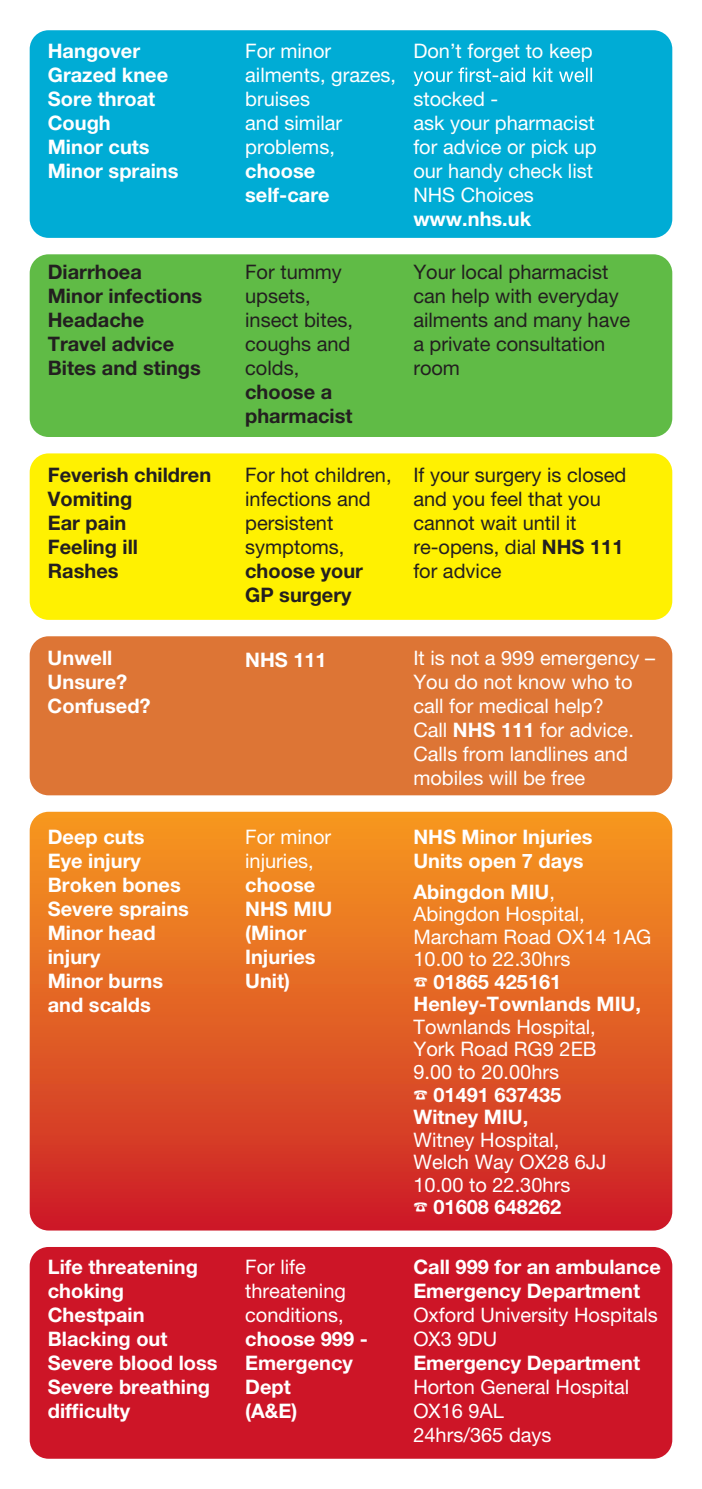
<style>
.page{position:relative;width:702px;height:1489px;background:#fff}
.page>*{position:absolute;margin:0;border:0;box-sizing:border-box;transform-origin:0 0}
.t1{font:20px/24px "Helvetica Neue LT Std";color:#fff}
.t2{font:700 20px/24px "Helvetica Neue LT Std";color:#fff}
.t3{font:20px/24px "Helvetica Neue LT Std";color:#231f20}
.t4{font:700 20px/24px "Helvetica Neue LT Std";color:#231f20}
.s1{font-weight:700}
</style>
<div class="page">
<div style="left:30px;top:30px;width:642px;height:208px;background:#00acd5;border-radius:19px"></div>
<svg style="left:413px;top:67px;width:179px;height:19px"></svg>
<div style="left:30px;top:254px;width:642px;height:183px;background:#60bb46;border-radius:19px"></div>
<div style="left:30px;top:453px;width:642px;height:167px;background:#fff101;border-radius:19px"></div>
<div style="left:30px;top:636px;width:642px;height:159px;background:#dd7535;border-radius:19px"></div>
<div style="left:30px;top:1246px;width:642px;height:212px;background:#cd1527;border-radius:19px"></div>
<svg style="left:30px;top:811px;width:642px;height:419px;background:#e15e24"></svg>
<p class="t2" style="left:48px;top:38px;width:132px">Hangover<br>Grazed knee<br>Sore throat<br>Cough<br>Minor cuts<br>Minor sprains</p>
<p class="t1" style="left:245px;top:38px;width:152px">For minor ailments, grazes, bruises<br>and similar problems,</p>
<p class="t2" style="left:245px;top:158px;width:86px">choose self-care</p>
<p class="t1" style="left:413px;top:38px;width:181px">Don’t forget to keep</p>
<p class="t1" style="left:413px;top:86px;width:185px">stocked -<br>ask your pharmacist for advice or pick up our handy check list<br>NHS Choices</p>
<p class="t2" style="left:413px;top:206px;width:119px">www.nhs.uk</p>
<p class="t4" style="left:48px;top:259px;width:156px">Diarrhoea<br>Minor infections<br>Headache<br>Travel advice<br>Bites and stings</p>
<p class="t3" style="left:413px;top:260px;width:218px">Your local pharmacist can help with everyday ailments and many have a private consultation room</p>
<p class="t3" style="left:245px;top:260px;width:109px">For tummy upsets, insect bites, coughs and colds,</p>
<p class="t4" style="left:245px;top:379px;width:109px">choose a pharmacist</p>
<p class="t4" style="left:48px;top:462px;width:165px">Feverish children<br>Vomiting<br>Ear pain<br>Feeling ill<br>Rashes</p>
<p class="t3" style="left:413px;top:462px;width:214px">If your surgery is closed and you feel that you cannot wait until it re-opens, dial <span class="s1">NHS 111 </span>for advice</p>
<p class="t3" style="left:245px;top:462px;width:148px">For hot children, infections and persistent symptoms,</p>
<p class="t4" style="left:245px;top:558px;width:119px">choose your<br>GP surgery</p>
<p class="t2" style="left:48px;top:645px;width:66px">Unwell</p>
<p class="t2" style="left:245px;top:647px;width:83px">NHS 111</p>
<p class="t2" style="left:48px;top:669px;width:104px">Unsure?<br>Confused?</p>
<p class="t2" style="left:48px;top:824px;width:143px">Deep cuts<br>Eye injury<br>Broken bones<br>Severe sprains<br>Minor head injury<br>Minor burns and scalds</p>
<p class="t1" style="left:245px;top:824px;width:87px">For minor injuries,</p>
<p class="t2" style="left:245px;top:872px;width:89px">choose<br>NHS MIU (Minor<br>Injuries<br>Unit)</p>
<p class="t2" style="left:48px;top:1254px;width:171px">Life threatening choking<br>Chestpain<br>Blacking out<br>Severe blood loss<br>Severe breathing difficulty</p>
<p class="t1" style="left:245px;top:1254px;width:102px">For life threatening conditions,</p>
<p class="t2" style="left:245px;top:1326px;width:124px">choose 999 -<br>Emergency<br>Dept<br>(A&amp;E)</p>
<p class="t1" style="left:413px;top:645px;width:243px">It is not a 999 emergency –<br>You do not know who to call for medical help?<br>Call <span class="s1">NHS 111</span> for advice.<br>Calls from landlines and mobiles will be free</p>
<p class="t2" style="left:413px;top:824px;width:181px">NHS Minor Injuries<br>Units open 7 days</p>
<p class="t1" style="left:413px;top:880px;width:239px;line-height:22.5px"><span class="s1">Abingdon MIU</span>,<br>Abingdon Hospital,<br>Marcham Road OX14 1AG<br>10.00 to 22.30hrs<br>☎ <span class="s1">01865 425161<br>Henley-Townlands MIU,</span></p>
<p class="t1" style="left:413px;top:1015px;width:184px;line-height:22.5px">Townlands Hospital,<br>York Road RG9 2EB<br>9.00 to 20.00hrs<br>☎ <span class="s1">01491 637435<br>Witney MIU,</span></p>
<p class="t1" style="left:413px;top:1127px;width:195px;line-height:22.5px">Witney Hospital,<br>Welch Way OX28 6JJ<br>10.00 to 22.30hrs<br>☎ <span class="s1">01608 648262</span></p>
<p class="t2" style="left:413px;top:1254px;width:249px">Call 999 for an ambulance<br>Emergency Department</p>
<p class="t1" style="left:413px;top:1302px;width:246px">Oxford University Hospitals<br>OX3 9DU</p>
<p class="t2" style="left:413px;top:1350px;width:228px">Emergency Department</p>
<p class="t1" style="left:413px;top:1374px;width:217px">Horton General Hospital<br>OX16 9AL<br>24hrs/365 days</p>
</div>
